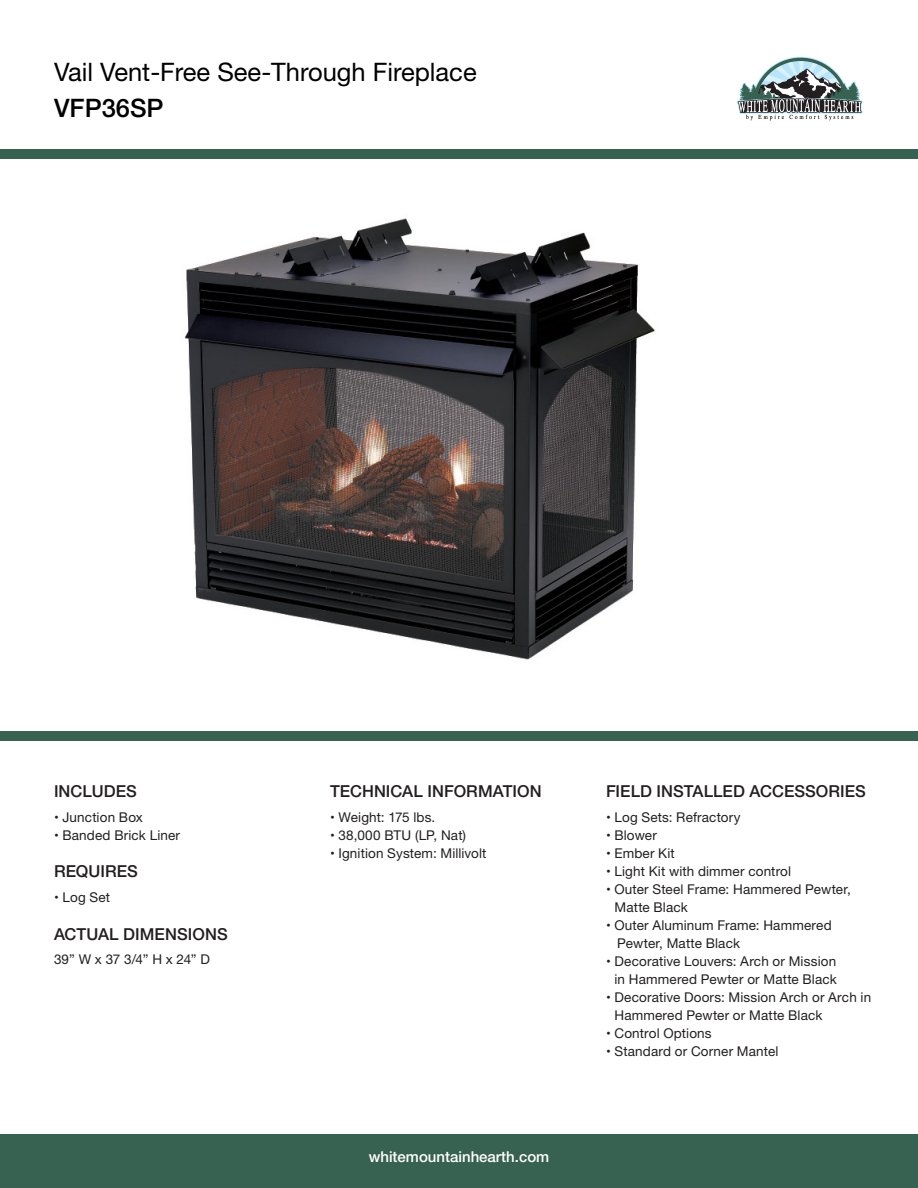
<style>
.page{position:relative;width:918px;height:1188px;background:#fff}
.page>*{position:absolute;margin:0;border:0;box-sizing:border-box;transform-origin:0 0}
.t1{font:25.5px "Helvetica Neue";color:#000}
.t2{font:500 25.5px "Helvetica Neue";color:#000}
.t3{font:500 16.5px "Helvetica Neue";color:#231f20}
.t4{font:500 15px "Helvetica Neue";color:#fff}
.t5{font:13.5px/18px "Helvetica Neue";letter-spacing:.01em;color:#231f20}
</style>
<div class="page">
<img style="left:184px;top:218px;width:471px;height:442px">
<div style="left:0;top:149px;width:918px;height:10px;background:#376252"></div>
<div style="left:0;top:731px;width:918px;height:10px;background:#376252"></div>
<div style="left:0;top:1134px;width:918px;height:54px;background:#376252"></div>
<svg style="left:737px;top:57px;width:127px;height:63px"></svg>
<p class="t1" style="left:54px;top:54px;width:424px">Vail Vent-Free See-Through Fireplace</p>
<p class="t2" style="left:54px;top:93px;width:111px">VFP36SP</p>
<p class="t3" style="left:54px;top:781px;width:84px">INCLUDES</p>
<p class="t5" style="left:54px;top:809px;width:90px">• Junction Box</p>
<p class="t5" style="left:54px;top:827px;width:128px">• Banded Brick Liner</p>
<p class="t3" style="left:54px;top:862px;width:85px">REQUIRES</p>
<p class="t5" style="left:54px;top:889px;width:58px">• Log Set</p>
<p class="t3" style="left:54px;top:924px;width:175px">ACTUAL DIMENSIONS</p>
<p class="t5" style="left:54px;top:951px;width:157px">39” W x 37 3/4” H x 24” D</p>
<p class="t3" style="left:330px;top:781px;width:213px">TECHNICAL INFORMATION</p>
<p class="t5" style="left:330px;top:809px;width:107px">• Weight: 175 lbs.</p>
<p class="t5" style="left:330px;top:827px;width:138px">• 38,000 BTU (LP, Nat)</p>
<p class="t5" style="left:330px;top:845px;width:158px">• Ignition System: Millivolt</p>
<p class="t4" style="left:369px;top:1148px;width:182px">whitemountainhearth.com</p>
<p class="t3" style="left:606px;top:781px;width:261px">FIELD INSTALLED ACCESSORIES</p>
<p class="t5" style="left:606px;top:809px;width:136px">• Log Sets: Refractory</p>
<p class="t5" style="left:606px;top:827px;width:52px">• Blower</p>
<p class="t5" style="left:606px;top:845px;width:70px">• Ember Kit</p>
<p class="t5" style="left:606px;top:863px;width:187px">• Light Kit with dimmer control</p>
<p class="t5" style="left:614px;top:881px;width:238px;text-indent:-8px">• Outer Steel Frame: Hammered Pewter,<br>Matte Black</p>
<p class="t5" style="left:606px;top:917px;width:227px">• Outer Aluminum Frame: Hammered</p>
<p class="t5" style="left:617px;top:935px;width:124px">Pewter, Matte Black</p>
<p class="t5" style="left:606px;top:953px;width:232px;text-align:right">• Decorative Louvers: Arch or Mission in Hammered Pewter or Matte Black</p>
<p class="t5" style="left:614px;top:989px;width:258px;text-indent:-8px">• Decorative Doors: Mission Arch or Arch in<br>Hammered Pewter or Matte Black</p>
<p class="t5" style="left:606px;top:1025px;width:107px">• Control Options</p>
<p class="t5" style="left:606px;top:1043px;width:174px">• Standard or Corner Mantel</p>
</div>
